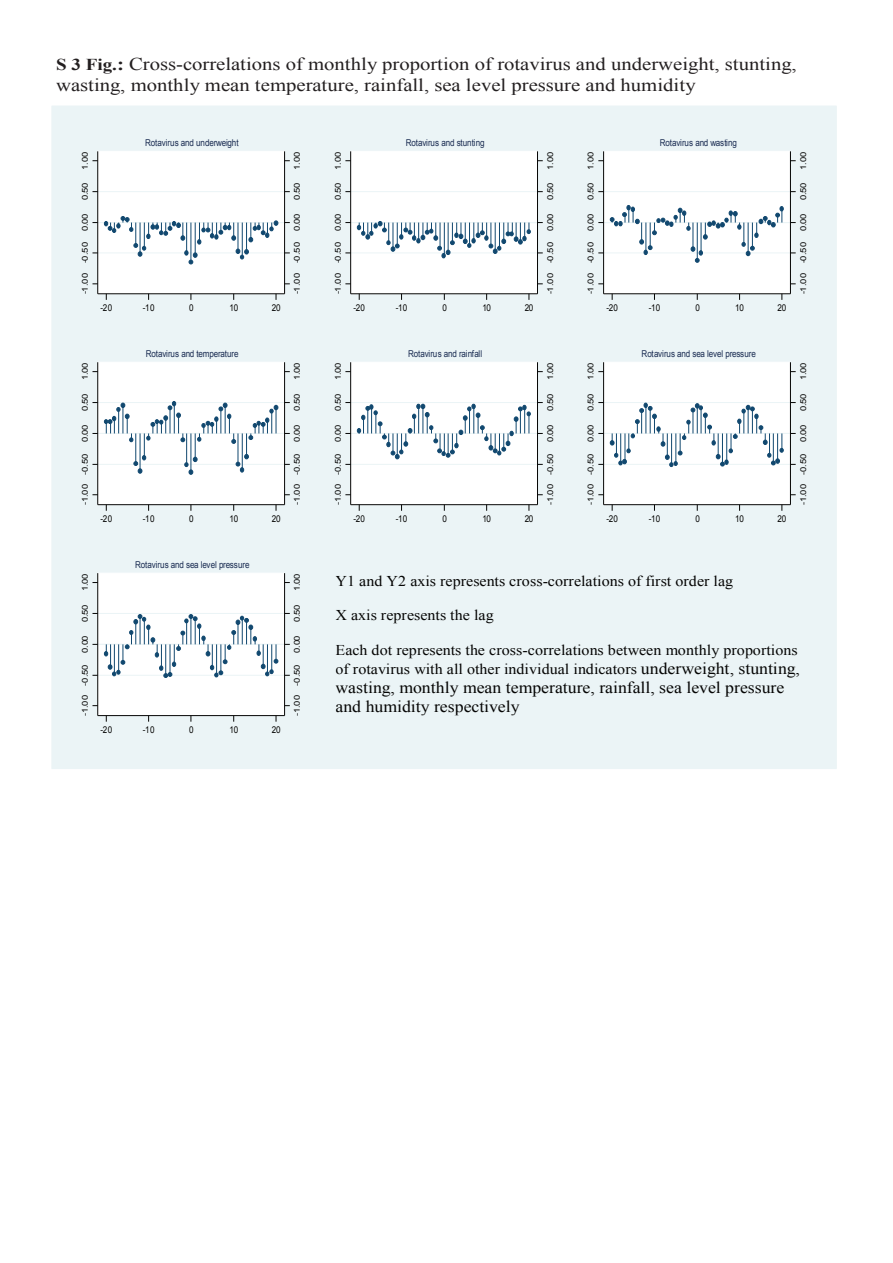
<style>
.page{position:relative;width:893px;height:1263px;background:#fff}
.page>*{position:absolute;margin:0;border:0;box-sizing:border-box;transform-origin:0 0}
.t1{font:18px/20.7px "Times New Roman";color:#231f20;scale:1.15 1}
.t2{font:16.5px/18.9px "Times New Roman";color:#050504;scale:1.07 1}
.t3{font:15px/18.8px "Times New Roman";color:#050504;scale:1.07 1}
.t4{font:9.45px "Arial";letter-spacing:-.025em;color:#1a2c52;scale:.86 1}
.t5{font:9.45px "Arial";letter-spacing:.005em;color:#050504;scale:.86 1}
.t6{font:8.1px "Arial";letter-spacing:-.025em;color:#050504;scale:1.16 1}
.s1{font-weight:700;font-size:16.65px}
.s2{font-weight:700}
.s3{font-size:16.5px}
</style>
<div class="page">
<div style="left:52px;top:107px;width:784px;height:662px;background:#ebf4f6"></div>
<svg style="left:92px;top:151px;width:198px;height:149px;background:#eef1f3"></svg>
<svg style="left:345px;top:151px;width:198px;height:149px;background:#edf0f2"></svg>
<svg style="left:598px;top:151px;width:198px;height:149px;background:#eff2f3"></svg>
<svg style="left:92px;top:362px;width:198px;height:149px;background:#edf0f2"></svg>
<svg style="left:345px;top:362px;width:198px;height:149px;background:#edf0f2"></svg>
<svg style="left:598px;top:362px;width:198px;height:149px;background:#ecf0f2"></svg>
<svg style="left:92px;top:573px;width:198px;height:149px;background:#ecf0f2"></svg>
<h1 class="t1" style="left:56px;top:54px;width:645px"><span class="s1">S 3 Fig.</span><span class="s2">:</span> Cross-correlations of monthly proportion of rotavirus and underweight, stunting, wasting, monthly mean temperature, rainfall, sea level pressure and humidity</h1>
<p class="t4" style="left:145px;top:137px;width:110px">Rotavirus and underweight</p>
<p class="t4" style="left:406px;top:137px;width:93px">Rotavirus and stunting</p>
<p class="t4" style="left:660px;top:137px;width:91px">Rotavirus and wasting</p>
<p class="t6" style="left:80px;top:170px;width:17px;rotate:-90deg">1.00</p>
<p class="t6" style="left:292px;top:170px;width:17px;rotate:-90deg">1.00</p>
<p class="t6" style="left:333px;top:170px;width:17px;rotate:-90deg">1.00</p>
<p class="t6" style="left:545px;top:170px;width:17px;rotate:-90deg">1.00</p>
<p class="t6" style="left:585px;top:170px;width:17px;rotate:-90deg">1.00</p>
<p class="t6" style="left:798px;top:170px;width:17px;rotate:-90deg">1.00</p>
<p class="t6" style="left:80px;top:200px;width:17px;rotate:-90deg">0.50</p>
<p class="t6" style="left:292px;top:200px;width:17px;rotate:-90deg">0.50</p>
<p class="t6" style="left:333px;top:200px;width:17px;rotate:-90deg">0.50</p>
<p class="t6" style="left:545px;top:200px;width:17px;rotate:-90deg">0.50</p>
<p class="t6" style="left:585px;top:200px;width:17px;rotate:-90deg">0.50</p>
<p class="t6" style="left:798px;top:200px;width:17px;rotate:-90deg">0.50</p>
<p class="t6" style="left:80px;top:231px;width:17px;rotate:-90deg">0.00</p>
<p class="t6" style="left:292px;top:231px;width:17px;rotate:-90deg">0.00</p>
<p class="t6" style="left:333px;top:231px;width:17px;rotate:-90deg">0.00</p>
<p class="t6" style="left:545px;top:231px;width:17px;rotate:-90deg">0.00</p>
<p class="t6" style="left:585px;top:231px;width:17px;rotate:-90deg">0.00</p>
<p class="t6" style="left:798px;top:231px;width:17px;rotate:-90deg">0.00</p>
<p class="t6" style="left:80px;top:294px;width:46px;rotate:-90deg">-1.00 -0.50</p>
<p class="t6" style="left:292px;top:294px;width:46px;rotate:-90deg">-1.00 -0.50</p>
<p class="t6" style="left:333px;top:294px;width:46px;rotate:-90deg">-1.00 -0.50</p>
<p class="t6" style="left:545px;top:294px;width:46px;rotate:-90deg">-1.00 -0.50</p>
<p class="t6" style="left:585px;top:294px;width:46px;rotate:-90deg">-1.00 -0.50</p>
<p class="t6" style="left:798px;top:294px;width:46px;rotate:-90deg">-1.00 -0.50</p>
<p class="t5" style="left:101px;top:301px;width:15px">-20</p>
<p class="t5" style="left:143px;top:301px;width:15px">-10</p>
<p class="t5" style="left:189px;top:301px;width:7px">0</p>
<p class="t5" style="left:229px;top:301px;width:12px">10</p>
<p class="t5" style="left:272px;top:301px;width:12px">20</p>
<p class="t5" style="left:353px;top:301px;width:15px">-20</p>
<p class="t5" style="left:396px;top:301px;width:15px">-10</p>
<p class="t5" style="left:442px;top:301px;width:7px">0</p>
<p class="t5" style="left:482px;top:301px;width:12px">10</p>
<p class="t5" style="left:525px;top:301px;width:12px">20</p>
<p class="t5" style="left:606px;top:301px;width:15px">-20</p>
<p class="t5" style="left:649px;top:301px;width:15px">-10</p>
<p class="t5" style="left:695px;top:301px;width:7px">0</p>
<p class="t5" style="left:735px;top:301px;width:12px">10</p>
<p class="t5" style="left:778px;top:301px;width:12px">20</p>
<p class="t4" style="left:146px;top:348px;width:110px">Rotavirus and temperature</p>
<p class="t4" style="left:408px;top:348px;width:88px">Rotavirus and rainfall</p>
<p class="t4" style="left:642px;top:348px;width:135px">Rotavirus and sea level pressure</p>
<p class="t6" style="left:80px;top:380px;width:17px;rotate:-90deg">1.00</p>
<p class="t6" style="left:292px;top:380px;width:17px;rotate:-90deg">1.00</p>
<p class="t6" style="left:333px;top:380px;width:17px;rotate:-90deg">1.00</p>
<p class="t6" style="left:545px;top:380px;width:17px;rotate:-90deg">1.00</p>
<p class="t6" style="left:585px;top:380px;width:17px;rotate:-90deg">1.00</p>
<p class="t6" style="left:798px;top:380px;width:17px;rotate:-90deg">1.00</p>
<p class="t6" style="left:80px;top:411px;width:17px;rotate:-90deg">0.50</p>
<p class="t6" style="left:292px;top:411px;width:17px;rotate:-90deg">0.50</p>
<p class="t6" style="left:333px;top:411px;width:17px;rotate:-90deg">0.50</p>
<p class="t6" style="left:545px;top:411px;width:17px;rotate:-90deg">0.50</p>
<p class="t6" style="left:585px;top:411px;width:17px;rotate:-90deg">0.50</p>
<p class="t6" style="left:798px;top:411px;width:17px;rotate:-90deg">0.50</p>
<p class="t6" style="left:80px;top:442px;width:17px;rotate:-90deg">0.00</p>
<p class="t6" style="left:292px;top:442px;width:17px;rotate:-90deg">0.00</p>
<p class="t6" style="left:333px;top:442px;width:17px;rotate:-90deg">0.00</p>
<p class="t6" style="left:545px;top:442px;width:17px;rotate:-90deg">0.00</p>
<p class="t6" style="left:585px;top:442px;width:17px;rotate:-90deg">0.00</p>
<p class="t6" style="left:798px;top:442px;width:17px;rotate:-90deg">0.00</p>
<p class="t6" style="left:80px;top:505px;width:46px;rotate:-90deg">-1.00 -0.50</p>
<p class="t6" style="left:292px;top:505px;width:46px;rotate:-90deg">-1.00 -0.50</p>
<p class="t6" style="left:333px;top:505px;width:46px;rotate:-90deg">-1.00 -0.50</p>
<p class="t6" style="left:545px;top:505px;width:46px;rotate:-90deg">-1.00 -0.50</p>
<p class="t6" style="left:585px;top:505px;width:46px;rotate:-90deg">-1.00 -0.50</p>
<p class="t6" style="left:798px;top:505px;width:46px;rotate:-90deg">-1.00 -0.50</p>
<p class="t5" style="left:101px;top:513px;width:15px">-20</p>
<p class="t5" style="left:143px;top:513px;width:15px">-10</p>
<p class="t5" style="left:189px;top:513px;width:7px">0</p>
<p class="t5" style="left:229px;top:513px;width:12px">10</p>
<p class="t5" style="left:272px;top:513px;width:12px">20</p>
<p class="t5" style="left:353px;top:513px;width:15px">-20</p>
<p class="t5" style="left:396px;top:513px;width:15px">-10</p>
<p class="t5" style="left:442px;top:513px;width:7px">0</p>
<p class="t5" style="left:482px;top:513px;width:12px">10</p>
<p class="t5" style="left:525px;top:513px;width:12px">20</p>
<p class="t5" style="left:606px;top:513px;width:15px">-20</p>
<p class="t5" style="left:649px;top:513px;width:15px">-10</p>
<p class="t5" style="left:695px;top:513px;width:7px">0</p>
<p class="t5" style="left:735px;top:513px;width:12px">10</p>
<p class="t5" style="left:778px;top:513px;width:12px">20</p>
<p class="t4" style="left:135px;top:559px;width:135px">Rotavirus and sea level pressure</p>
<p class="t6" style="left:80px;top:591px;width:17px;rotate:-90deg">1.00</p>
<p class="t6" style="left:80px;top:622px;width:17px;rotate:-90deg">0.50</p>
<p class="t6" style="left:80px;top:653px;width:17px;rotate:-90deg">0.00</p>
<p class="t6" style="left:80px;top:716px;width:46px;rotate:-90deg">-1.00 -0.50</p>
<p class="t6" style="left:292px;top:591px;width:17px;rotate:-90deg">1.00</p>
<p class="t6" style="left:292px;top:622px;width:17px;rotate:-90deg">0.50</p>
<p class="t6" style="left:292px;top:653px;width:17px;rotate:-90deg">0.00</p>
<p class="t6" style="left:292px;top:716px;width:46px;rotate:-90deg">-1.00 -0.50</p>
<h3 class="t3" style="left:335px;top:571px;width:373px">Y1 and Y2 axis represents cross-correlations of first order lag</h3>
<h3 class="t3" style="left:335px;top:606px;width:149px">X axis represents the lag</h3>
<h3 class="t3" style="left:335px;top:640px;width:436px">Each dot represents the cross-correlations between monthly proportions of rotavirus with all other individual indicators <span class="s3">underweight, stunting,</span></h3>
<h2 class="t2" style="left:335px;top:677px;width:421px">wasting, monthly mean temperature, rainfall, sea level pressure and humidity respectively</h2>
<p class="t5" style="left:101px;top:724px;width:15px">-20</p>
<p class="t5" style="left:143px;top:724px;width:15px">-10</p>
<p class="t5" style="left:189px;top:724px;width:7px">0</p>
<p class="t5" style="left:229px;top:724px;width:12px">10</p>
<p class="t5" style="left:272px;top:724px;width:12px">20</p>
</div>
